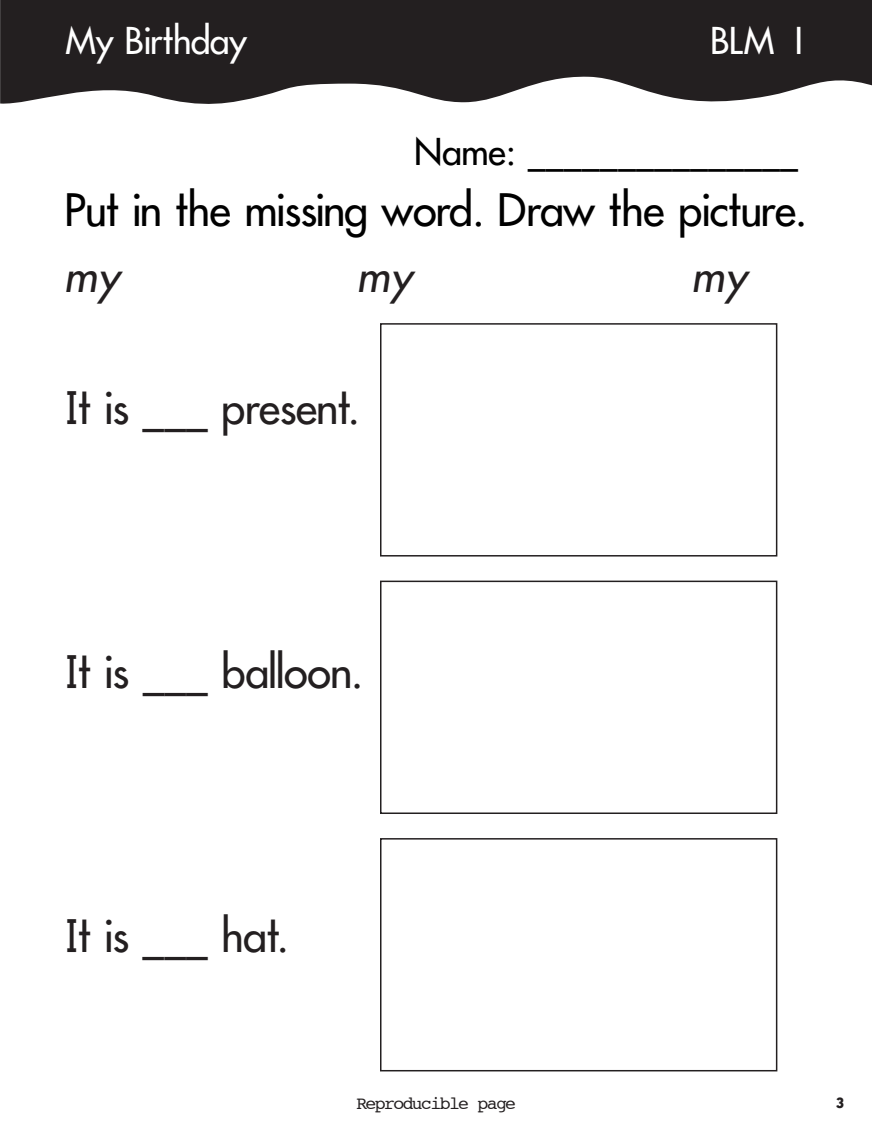
<style>
.page{position:relative;width:872px;height:1134px;background:#fff}
.page>*{position:absolute;margin:0;border:0;box-sizing:border-box;transform-origin:0 0}
.t1{font:43.5px "Futura JUNIORSP";color:#231f20}
.t2{font:43.5px "Futura JUNIORSP";color:#000}
.t3{font:italic 43.5px "Futura JUNIORSP";color:#231f20}
.t4{font:36px "Futura JUNIORSP";color:#000}
.t5{font:36px "Futura JUNIORSP";color:#fff}
.t6{font:18px "Courier";letter-spacing:-.085em;color:#231f20}
.t7{font:700 18px "Bailey Sans ITC";color:#231f20}
</style>
<div class="page">
<svg style="left:0;top:0;width:872px;height:104px;background:#3c3839"></svg>
<svg style="left:380px;top:323px;width:398px;height:749px"></svg>
<p class="t5" style="left:65px;top:24px;width:183px">My Birthday</p>
<p class="t5" style="left:710px;top:24px;width:98px">BLM 1</p>
<p class="t4" style="left:414px;top:135px;width:385px">Name: _______________</p>
<p class="t2" style="left:65px;top:190px;width:743px">Put in the missing word. Draw the picture.</p>
<p class="t3" style="left:65px;top:256px;width:56px">my</p>
<p class="t3" style="left:358px;top:256px;width:56px">my</p>
<p class="t3" style="left:693px;top:256px;width:56px">my</p>
<p class="t1" style="left:65px;top:388px;width:296px">It is ___ present.</p>
<p class="t1" style="left:65px;top:652px;width:299px">It is ___ balloon.</p>
<p class="t1" style="left:65px;top:916px;width:225px">It is ___ hat.</p>
<p class="t6" style="left:356px;top:1095px;width:161px">Reproducible page</p>
<p class="t7" style="left:835px;top:1095px;width:11px">3</p>
</div>
